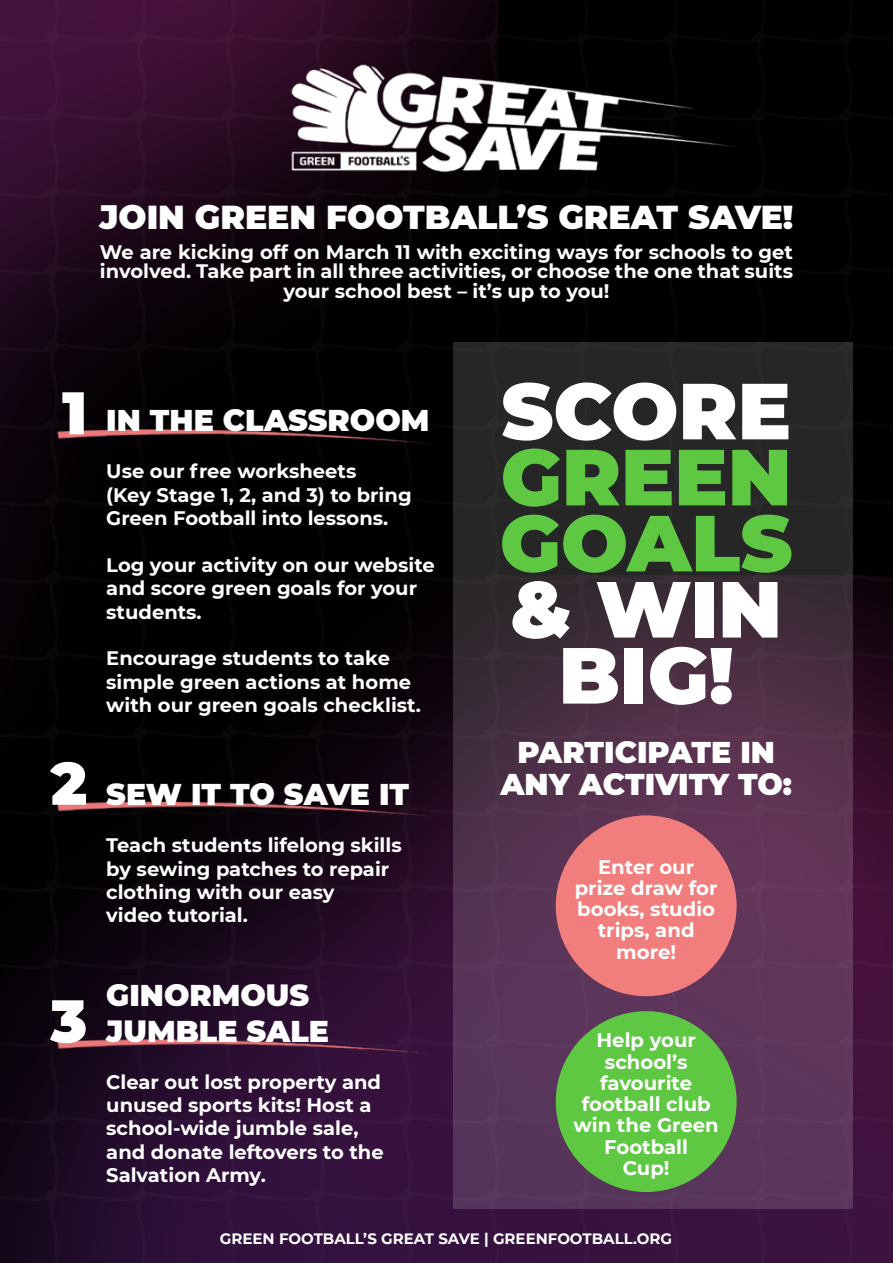
<style>
.page{position:relative;width:893px;height:1263px;background:#fff}
.page>*{position:absolute;margin:0;border:0;box-sizing:border-box;transform-origin:0 0}
.t1{font:900 79.35px/66px "Montserrat";color:#fff;text-align:center}
.t2{font:900 79.35px/66px "Montserrat";color:#5ec843}
.t3{font:900 60px "Montserrat";color:#fff}
.t4{font:900 33.15px "Montserrat";color:#fff}
.t5{font:900 30px/36px "Montserrat";color:#fff}
.t6{font:700 19.65px/21.3px "Montserrat";color:#fff;text-align:center}
.t7{font:700 19.5px/23.4px "Montserrat";color:#fff}
.t8{font:700 15px "Montserrat";color:#fff}
</style>
<div class="page">
<img style="left:0;top:0;width:893px;height:1263px">
<svg style="left:453px;top:342px;width:400px;height:867px;background:#442e41"></svg>
<img style="left:47px;top:415px;width:400px;height:38px">
<img style="left:47px;top:787px;width:400px;height:38px">
<img style="left:47px;top:1025px;width:400px;height:38px">
<img style="left:289px;top:63px;width:450px;height:112px">
<div style="left:556px;top:1011px;width:181px;height:181px;background:#5ec843;border-radius:50%"></div>
<div style="left:556px;top:815px;width:181px;height:181px;background:#f27d7d;border-radius:50%"></div>
<h3 class="t4" style="left:100px;top:192px;width:695px">JOIN GREEN FOOTBALL’S GREAT SAVE!</h3>
<p class="t7" style="left:100px;top:241px;width:695px;line-height:19.5px;text-align:center">We are kicking off on March 11 with exciting ways for schools to get involved. Take part in all three activities, or choose the one that suits your school best – it’s up to you!</p>
<h2 class="t3" style="left:62px;top:368px;width:27px">1</h2>
<h2 class="t3" style="left:51px;top:738px;width:38px">2</h2>
<h2 class="t3" style="left:50px;top:976px;width:38px">3</h2>
<h3 class="t5" style="left:106px;top:401px;width:325px">IN THE CLASSROOM</h3>
<p class="t7" style="left:106px;top:458px;width:307px">Use our free worksheets<br>(Key Stage 1, 2, and 3) to bring<br>Green Football into lessons.</p>
<p class="t7" style="left:106px;top:552px;width:330px">Log your activity on our website and score green goals for your students.</p>
<p class="t7" style="left:106px;top:646px;width:316px">Encourage students to take simple green actions at home with our green goals checklist.</p>
<h3 class="t5" style="left:106px;top:775px;width:304px">SEW IT TO SAVE IT</h3>
<p class="t7" style="left:106px;top:833px;width:297px">Teach students lifelong skills by sewing patches to repair clothing with our easy<br>video tutorial.</p>
<h3 class="t5" style="left:106px;top:975px;width:224px">GINORMOUS<br>JUMBLE SALE</h3>
<p class="t7" style="left:106px;top:1069px;width:279px">Clear out lost property and unused sports kits! Host a school-wide jumble sale, and donate leftovers to the<br>Salvation Army.</p>
<h1 class="t1" style="left:501px;top:373px;width:291px">SCORE</h1>
<h1 class="t2" style="left:500px;top:439px;width:294px">GREEN<br>GOALS</h1>
<h1 class="t1" style="left:510px;top:571px;width:273px">&amp; WIN<br>BIG!</h1>
<h3 class="t5" style="left:500px;top:735px;width:293px;line-height:31.5px;text-align:center">PARTICIPATE IN<br>ANY ACTIVITY TO:</h3>
<p class="t6" style="left:575px;top:855px;width:144px">Enter our prize draw for books, studio trips, and more!</p>
<p class="t6" style="left:573px;top:1029px;width:147px">Help your school’s favourite football club win the Green<br>Football<br>Cup!</p>
<p class="t8" style="left:220px;top:1228px;width:454px">GREEN FOOTBALL’S GREAT SAVE | GREENFOOTBALL.ORG</p>
</div>
